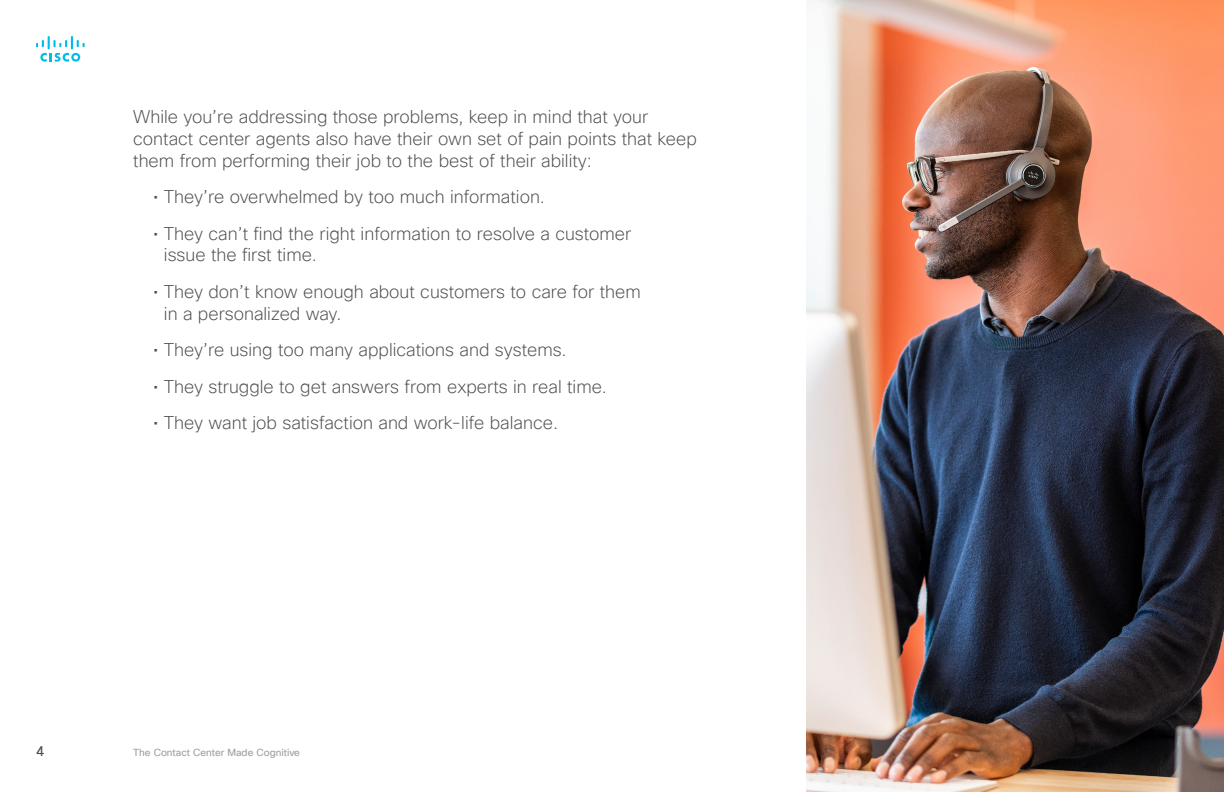
<style>
.page{position:relative;width:1224px;height:792px;background:#fff}
.page>*{position:absolute;margin:0;border:0;box-sizing:border-box;transform-origin:0 0}
.t1{font:200 18px/21.6px "Cisco Sans TT";color:#4d4c4c}
.t2{font:14px "Cisco Sans TT";color:#4d4c4c}
.t3{font:10px "Cisco Sans TT";color:#9e9ea2}
</style>
<div class="page">
<svg style="left:36px;top:36px;width:49px;height:26px"></svg>
<img style="left:806px;top:0;width:418px;height:792px">
<p class="t1" style="left:133px;top:107px;width:565px">While you’re addressing those problems, keep in mind that your contact center agents also have their own set of pain points that keep them from performing their job to the best of their ability:</p>
<p class="t1" style="left:153px;top:187px;width:393px">• They’re overwhelmed by too much information.</p>
<p class="t1" style="left:164px;top:223px;width:469px;text-indent:-11px">• They can’t find the right information to resolve a customer issue the first time.</p>
<p class="t1" style="left:164px;top:281px;width:478px;text-indent:-11px">• They don’t know enough about customers to care for them in a personalized way.</p>
<p class="t1" style="left:153px;top:340px;width:415px">• They’re using too many applications and systems.</p>
<p class="t1" style="left:153px;top:376px;width:455px">• They struggle to get answers from experts in real time.</p>
<p class="t1" style="left:153px;top:413px;width:406px">• They want job satisfaction and work-life balance.</p>
<p class="t2" style="left:36px;top:742px;width:10px">4</p>
<p class="t3" style="left:133px;top:746px;width:168px">The Contact Center Made Cognitive</p>
</div>
